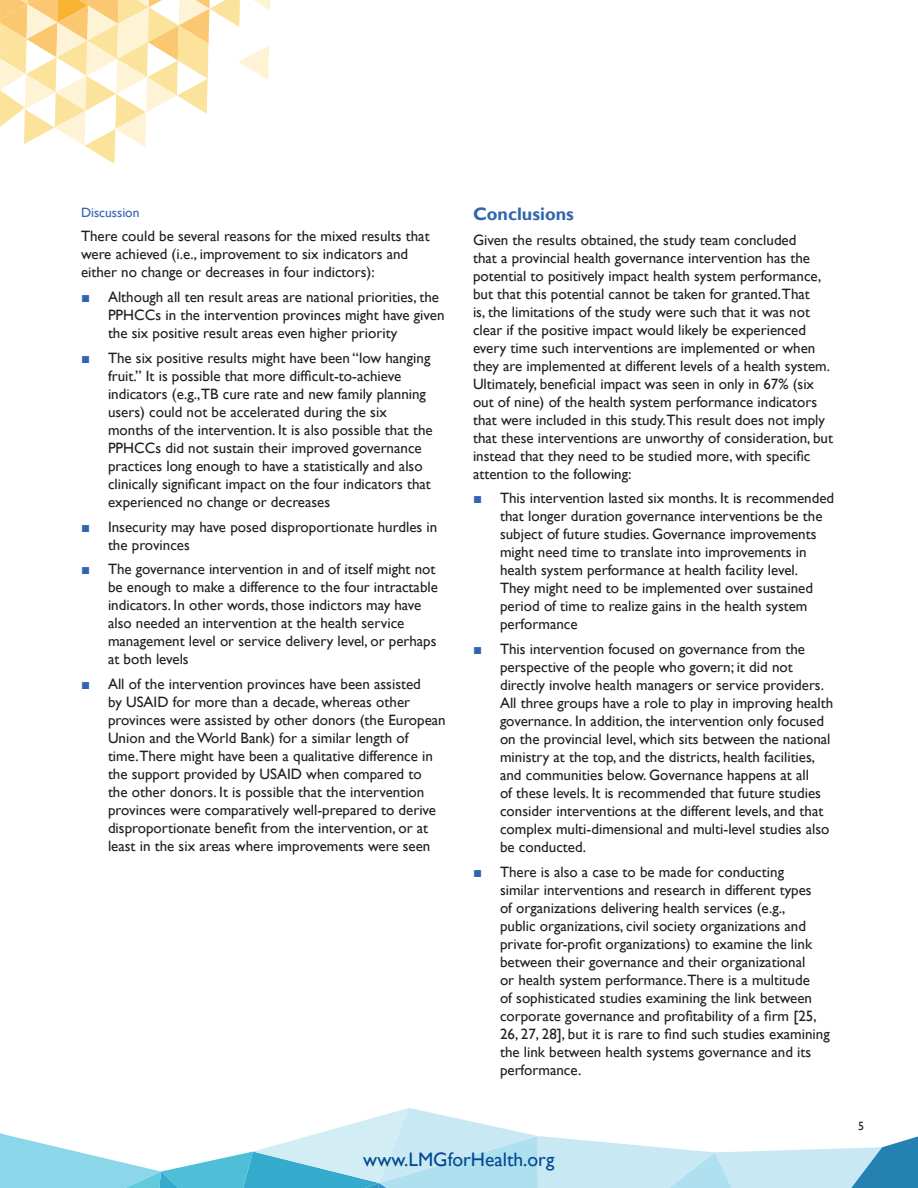
<style>
.page{position:relative;width:918px;height:1188px;background:#fff}
.page>*{position:absolute;margin:0;border:0;box-sizing:border-box;transform-origin:0 0}
.t1{font:19.5px "Gill Sans";color:#014990}
.Bullet_Points{font:700 18px "Gill Sans";color:#3364ae}
.Bullet_Points-2{font:15px/18px "Gill Sans";color:#231f20}
.t2{font:13.5px "Gill Sans";color:#3364ae}
.t3{font:12px "Gill Sans";color:#231f20}
.s1{font-family:"Arial";font-weight:700;color:#3364ae}
</style>
<div class="page">
<svg style="left:0;top:0;width:271px;height:164px"></svg>
<svg style="left:0;top:1108px;width:918px;height:80px"></svg>
<p class="t2" style="left:81px;top:204px;width:60px">Discussion</p>
<p class="Bullet_Points-2" style="left:81px;top:228px;width:350px">There could be several reasons for the mixed results that were achieved (i.e., improvement to six indicators and either no change or decreases in four indictors):</p>
<p class="Bullet_Points-2" style="left:108px;top:288px;width:338px;text-indent:-27px"><span class="s1">■</span> Although all ten result areas are national priorities, the<br>PPHCCs in the intervention provinces might have given the six positive result areas even higher priority</p>
<p class="Bullet_Points-2" style="left:108px;top:349px;width:326px;text-indent:-27px"><span class="s1">■</span> The six positive results might have been “low hanging fruit.” It is possible that more difficult-to-achieve indicators (e.g.,TB cure rate and new family planning users) could not be accelerated during the six months of the intervention. It is also possible that the PPHCCs did not sustain their improved governance practices long enough to have a statistically and also clinically significant impact on the four indicators that experienced no change or decreases</p>
<p class="Bullet_Points-2" style="left:108px;top:518px;width:331px;text-indent:-27px"><span class="s1">■</span> Insecurity may have posed disproportionate hurdles in the provinces</p>
<p class="Bullet_Points-2" style="left:108px;top:561px;width:332px;text-indent:-27px"><span class="s1">■</span> The governance intervention in and of itself might not be enough to make a difference to the four intractable indicators. In other words, those indictors may have also needed an intervention at the health service management level or service delivery level, or perhaps at both levels</p>
<p class="Bullet_Points-2" style="left:108px;top:675px;width:339px;text-indent:-27px"><span class="s1">■</span> All of the intervention provinces have been assisted<br>by USAID for more than a decade, whereas other provinces were assisted by other donors (the European Union and the World Bank) for a similar length of time.There might have been a qualitative difference in the support provided by USAID when compared to<br>the other donors. It is possible that the intervention provinces were comparatively well-prepared to derive disproportionate benefit from the intervention, or at least in the six areas where improvements were seen</p>
<p class="Bullet_Points" style="left:473px;top:203px;width:102px">Conclusions</p>
<p class="Bullet_Points-2" style="left:473px;top:231px;width:362px">Given the results obtained, the study team concluded<br>that a provincial health governance intervention has the potential to positively impact health system performance, but that this potential cannot be taken for granted.That<br>is, the limitations of the study were such that it was not clear if the positive impact would likely be experienced every time such interventions are implemented or when they are implemented at different levels of a health system.<br>Ultimately, beneficial impact was seen in only in 67% (six out of nine) of the health system performance indicators that were included in this study.This result does not imply that these interventions are unworthy of consideration, but instead that they need to be studied more, with specific attention to the following:</p>
<p class="Bullet_Points-2" style="left:500px;top:490px;width:336px;text-indent:-27px"><span class="s1">■</span> This intervention lasted six months. It is recommended that longer duration governance interventions be the subject of future studies. Governance improvements might need time to translate into improvements in health system performance at health facility level.<br>They might need to be implemented over sustained period of time to realize gains in the health system performance</p>
<p class="Bullet_Points-2" style="left:500px;top:640px;width:335px;text-indent:-27px"><span class="s1">■</span> This intervention focused on governance from the perspective of the people who govern; it did not directly involve health managers or service providers.<br>All three groups have a role to play in improving health governance. In addition, the intervention only focused on the provincial level, which sits between the national ministry at the top, and the districts, health facilities, and communities below. Governance happens at all<br>of these levels. It is recommended that future studies consider interventions at the different levels, and that complex multi-dimensional and multi-level studies also be conducted.</p>
<p class="Bullet_Points-2" style="left:500px;top:863px;width:331px;text-indent:-27px"><span class="s1">■</span> There is also a case to be made for conducting<br>similar interventions and research in different types<br>of organizations delivering health services (e.g.,<br>public organizations, civil society organizations and private for-profit organizations) to examine the link between their governance and their organizational<br>or health system performance.There is a multitude<br>of sophisticated studies examining the link between corporate governance and profitability of a firm [25, 26, 27, 28], but it is rare to find such studies examining the link between health systems governance and its performance.</p>
<h1 class="t1" style="left:363px;top:1148px;width:193px">www.LMGforHealth.org</h1>
<p class="t3" style="left:858px;top:1119px;width:7px">5</p>
</div>
